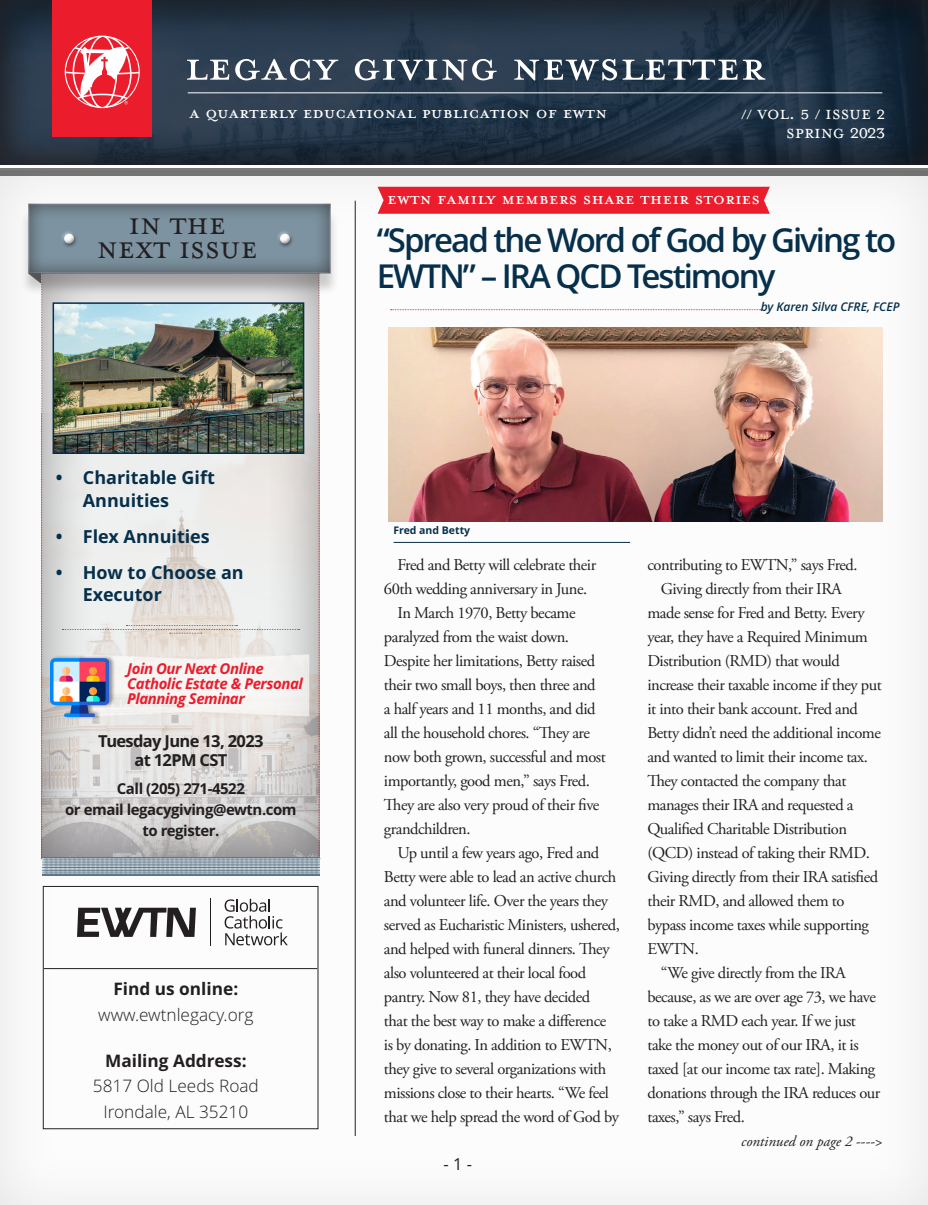
<style>
.page{position:relative;width:928px;height:1205px;background:#fff}
.page>*{position:absolute;margin:0;border:0;box-sizing:border-box;transform-origin:0 0}
.t1{font:60px "Mrs Eaves All Petite Caps OT";color:#fff}
.t2{font:36px "Mrs Eaves All Small Caps OT";color:#231f20}
.t3{font:600 33px/36px "Open Sans";letter-spacing:-.06em;color:#062f4b}
.t4{font:24px "Mrs Eaves All Petite Caps OT";color:#fff}
.t5{font:21px/19.5px "Mrs Eaves All Small Caps OT";color:#fff;text-align:right}
.t6{font:700 18px/22.5px "Open Sans";color:#062f4b}
.t7{font:300 17.25px/25.5px "Open Sans";color:#231f20;text-align:center}
.t8{font:700 17.25px "Open Sans";color:#231f20}
.t9{font:16.5px "Adobe Garamond Pro";letter-spacing:-.03em;color:#231f20}
.t10{font:700 16.5px/18.8px "Open Sans";letter-spacing:-.04em;color:#231f20;text-align:center}
.t11{font:16.5px "Open Sans";color:#231f20}
.t12{font:700 15px/21px "Open Sans";letter-spacing:-.03em;color:#231f20;text-align:center}
.t13{font:italic 700 15px/15px "Open Sans";letter-spacing:-.03em;color:#eb1c2c}
.t14{font:italic 15px "Adobe Garamond Pro";color:#231f20}
.t15{font:italic 600 12px "Open Sans";color:#062f4b}
.t16{font:700 10.5px "Open Sans";color:#062f4b}
.s1{font-size:22.5px}
.s2{font-style:normal}
</style>
<div class="page">
<svg style="left:0;top:0;width:928px;height:165px;background:#233344"></svg>
<div style="left:53px;top:0;width:99px;height:137px;background:#eb1c2c"></div>
<div style="left:0;top:168px;width:928px;height:8px;background:#747474"></div>
<hr style="left:355px;top:201px;width:1px;height:935px;background:#231f20">
<hr style="left:188px;top:93px;width:694px;height:1px;background:#fff">
<svg style="left:65px;top:36px;width:75px;height:72px"></svg>
<hr style="left:0;top:383px;width:1px;height:234px;background:#f1f0f0">
<svg style="left:77px;top:908px;width:119px;height:29px"></svg>
<hr style="left:210px;top:898px;width:1px;height:48px;background:#231f20">
<svg style="left:225px;top:899px;width:63px;height:46px"></svg>
<div style="left:20px;top:209px;width:319px;height:86px;background:#231f20;opacity:.22"></div>
<div style="left:27px;top:203px;width:306px;height:73px;background:#231f20;opacity:.75"></div>
<div style="left:59px;top:229px;width:17px;height:14px;background:#fff;opacity:.75"></div>
<div style="left:61px;top:233px;width:18px;height:16px;background:#231f20;opacity:.75"></div>
<div style="left:275px;top:229px;width:17px;height:14px;background:#fff;opacity:.75"></div>
<div style="left:277px;top:233px;width:18px;height:16px;background:#231f20;opacity:.75"></div>
<div style="left:42px;top:857px;width:277px;height:19px;background:#5d788a"></div>
<div style="left:43px;top:886px;width:275px;height:243px;border:1px solid #231f20"></div>
<svg style="left:390px;top:309px;width:371px;height:1px"></svg>
<div style="left:378px;top:187px;width:392px;height:27px;background:#eb1c2c"></div>
<img style="left:389px;top:327px;width:493px;height:194px">
<hr style="left:44px;top:968px;width:273px;height:1px;background:#231f20">
<hr style="left:393px;top:542px;width:237px;height:1px;background:#062f4b">
<img style="left:28px;top:273px;width:292px;height:601px">
<div style="left:167px;top:630px;width:36px;height:5px;background:#231f20;opacity:.47"></div>
<h1 class="t1" style="left:184px;top:39px;width:582px">Legacy Giving Newsletter</h1>
<h3 class="t4" style="left:189px;top:102px;width:419px">A quarterly Educational publication of EWTN</h3>
<p class="t5" style="left:741px;top:104px;width:146px">// Vol. 5 / Issue 2<br>SPRING <span class="s1">2023</span></p>
<h2 class="t2" style="left:128px;top:209px;width:99px">IN the</h2>
<h2 class="t2" style="left:97px;top:233px;width:162px">Next Issue</h2>
<p class="t6" style="left:83px;top:466px;width:134px;text-indent:-27px">• Charitable Gift<br>Annuities</p>
<p class="t6" style="left:56px;top:524px;width:156px">• Flex Annuities</p>
<p class="t6" style="left:83px;top:560px;width:162px;text-indent:-27px">• How to Choose an<br>Executor</p>
<p class="t13" style="left:127px;top:661px;width:177px">Join Our Next Online<br>Catholic Estate &amp; Personal<br>Planning Seminar</p>
<p class="t10" style="left:98px;top:731px;width:167px">Tuesday June 13, 2023 at 12PM CST</p>
<p class="t12" style="left:65px;top:778px;width:233px">Call (205) 271-4522<br>or email legacygiving@ewtn.com to register.</p>
<p class="t8" style="left:113px;top:977px;width:126px">Find us online:</p>
<p class="t7" style="left:98px;top:1001px;width:157px">www.ewtnlegacy.org</p>
<p class="t8" style="left:105px;top:1048px;width:143px">Mailing Address:</p>
<p class="t7" style="left:93px;top:1072px;width:168px">5817 Old Leeds Road<br>Irondale, AL 35210</p>
<h3 class="t4" style="left:387px;top:188px;width:374px">EWTN Family members share their stories</h3>
<h3 class="t3" style="left:377px;top:221px;width:521px">“Spread the Word of God by Giving to<br>EWTN” – IRA QCD Testimony</h3>
<p class="t15" style="left:761px;top:299px;width:140px">by Karen Silva CFRE, FCEP</p>
<p class="t16" style="left:393px;top:523px;width:78px">Fred and Betty</p>
<p class="t9" style="left:397px;top:554px;width:200px">Fred and Betty will celebrate their</p>
<p class="t9" style="left:384px;top:578px;width:205px">60th wedding anniversary in June.</p>
<p class="t9" style="left:397px;top:602px;width:180px">In March 1970, Betty became</p>
<p class="t9" style="left:384px;top:626px;width:187px">paralyzed from the waist down.</p>
<p class="t9" style="left:384px;top:650px;width:213px">Despite her limitations, Betty raised</p>
<p class="t9" style="left:384px;top:674px;width:213px">their two small boys, then three and</p>
<p class="t9" style="left:384px;top:698px;width:213px">a half years and 11 months, and did</p>
<p class="t9" style="left:384px;top:722px;width:207px">all the household chores. “They are</p>
<p class="t9" style="left:384px;top:746px;width:223px">now both grown, successful and most</p>
<p class="t9" style="left:384px;top:770px;width:207px">importantly, good men,” says Fred.</p>
<p class="t9" style="left:384px;top:794px;width:217px">They are also very proud of their five</p>
<p class="t9" style="left:384px;top:818px;width:88px">grandchildren.</p>
<p class="t9" style="left:397px;top:842px;width:203px">Up until a few years ago, Fred and</p>
<p class="t9" style="left:384px;top:866px;width:234px">Betty were able to lead an active church</p>
<p class="t9" style="left:384px;top:890px;width:225px">and volunteer life. Over the years they</p>
<p class="t9" style="left:384px;top:914px;width:237px">served as Eucharistic Ministers, ushered,</p>
<p class="t9" style="left:384px;top:938px;width:227px">and helped with funeral dinners. They</p>
<p class="t9" style="left:384px;top:962px;width:204px">also volunteered at their local food</p>
<p class="t9" style="left:384px;top:986px;width:208px">pantry. Now 81, they have decided</p>
<p class="t9" style="left:384px;top:1010px;width:224px">that the best way to make a difference</p>
<p class="t9" style="left:384px;top:1034px;width:229px">is by donating. In addition to EWTN,</p>
<p class="t9" style="left:384px;top:1058px;width:224px">they give to several organizations with</p>
<p class="t9" style="left:384px;top:1082px;width:226px">missions close to their hearts. “We feel</p>
<p class="t9" style="left:384px;top:1106px;width:236px">that we help spread the word of God by</p>
<p class="t11" style="left:443px;top:1152px;width:30px">- 1 -</p>
<p class="t9" style="left:647px;top:554px;width:212px">contributing to EWTN,” says Fred.</p>
<p class="t9" style="left:661px;top:578px;width:182px">Giving directly from their IRA</p>
<p class="t9" style="left:647px;top:602px;width:219px">made sense for Fred and Betty. Every</p>
<p class="t9" style="left:647px;top:626px;width:222px">year, they have a Required Minimum</p>
<p class="t9" style="left:647px;top:650px;width:194px">Distribution (RMD) that would</p>
<p class="t9" style="left:647px;top:674px;width:236px">increase their taxable income if they put</p>
<p class="t9" style="left:647px;top:698px;width:212px">it into their bank account. Fred and</p>
<p class="t9" style="left:647px;top:722px;width:235px">Betty didn’t need the additional income</p>
<p class="t9" style="left:647px;top:746px;width:222px">and wanted to limit their income tax.</p>
<p class="t9" style="left:647px;top:771px;width:201px">They contacted the company that</p>
<p class="t9" style="left:647px;top:795px;width:208px">manages their IRA and requested a</p>
<p class="t9" style="left:647px;top:819px;width:201px">Qualified Charitable Distribution</p>
<p class="t9" style="left:647px;top:843px;width:224px">(QCD) instead of taking their RMD.</p>
<p class="t9" style="left:647px;top:867px;width:232px">Giving directly from their IRA satisfied</p>
<p class="t9" style="left:647px;top:891px;width:199px">their RMD, and allowed them to</p>
<p class="t9" style="left:647px;top:915px;width:223px">bypass income taxes while supporting</p>
<p class="t9" style="left:647px;top:939px;width:53px">EWTN.</p>
<p class="t9" style="left:661px;top:963px;width:186px">“We give directly from the IRA</p>
<p class="t9" style="left:647px;top:987px;width:230px">because, as we are over age 73, we have</p>
<p class="t9" style="left:647px;top:1011px;width:210px">to take a RMD each year. If we just</p>
<p class="t9" style="left:647px;top:1035px;width:213px">take the money out of our IRA, it is</p>
<p class="t9" style="left:647px;top:1059px;width:229px">taxed [at our income tax rate]. Making</p>
<p class="t9" style="left:647px;top:1083px;width:234px">donations through the IRA reduces our</p>
<p class="t9" style="left:647px;top:1107px;width:99px">taxes,” says Fred.</p>
<p class="t14" style="left:741px;top:1132px;width:143px">continued on page 2 <span class="s2">----&gt;</span></p>
</div>
